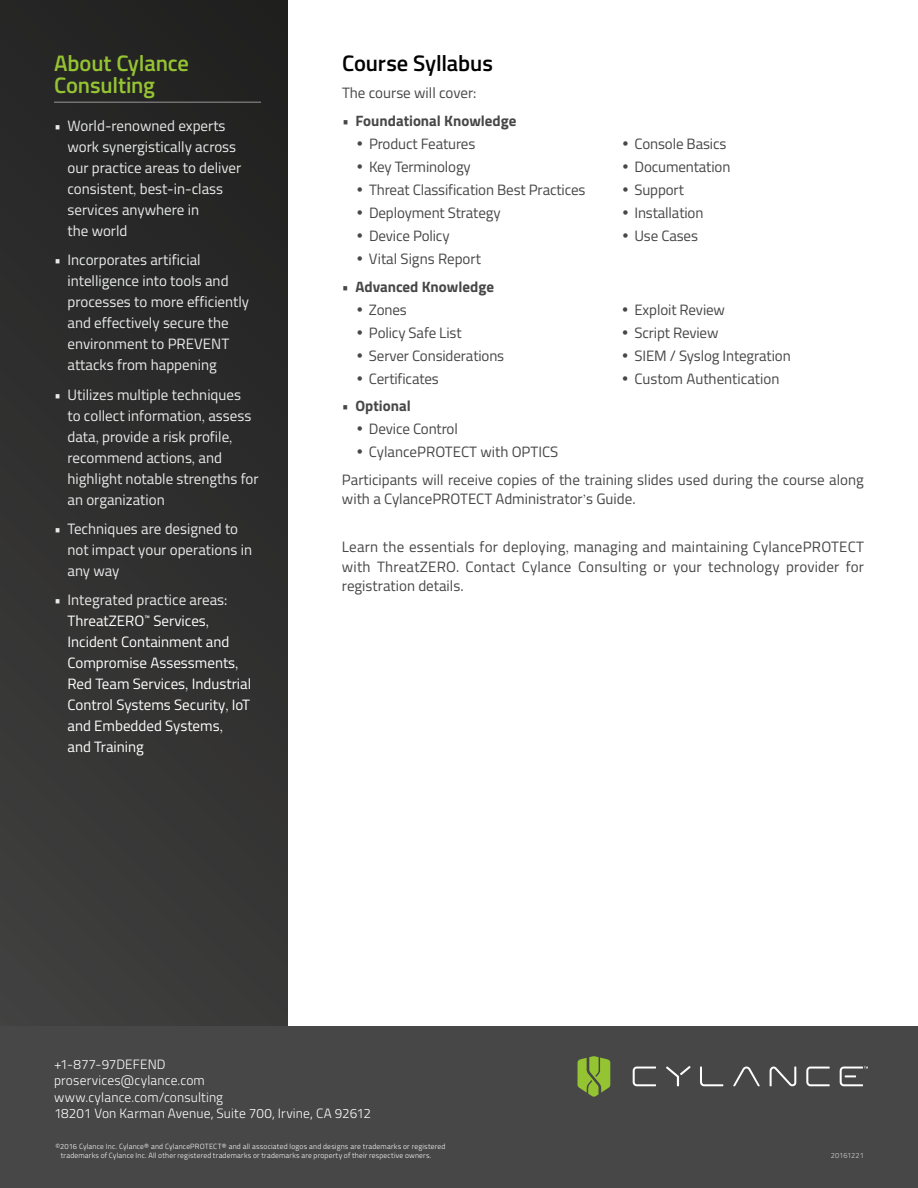
<style>
.page{position:relative;width:918px;height:1188px;background:#fff}
.page>*{position:absolute;margin:0;border:0;box-sizing:border-box;transform-origin:0 0}
.t1{font:600 22.5px/22.5px "Titillium";letter-spacing:-.005em;color:#95c432}
.t2{font:600 22.5px "Titillium";letter-spacing:-.005em;color:#000}
.t3{font:15px/19.5px "Titillium";letter-spacing:-.01em;color:#474747}
.t4{font:15px/21px "Titillium";color:#e9eaea}
.t5{font:15px/21px "Titillium";color:#fff}
.t6{font:700 15px "Titillium";color:#474747}
.t7{font:300 13.5px/16.5px "Titillium";letter-spacing:.01em;color:#fff}
.t8{font:300 7.5px/9px "Titillium";letter-spacing:.025em;color:#fff}
.t9{font:300 7.5px "Titillium";letter-spacing:-.01em;color:#d4d5d5}
.s1{font-family:"Apple Garamond"}
.s2{color:#e9eaea}
.s3{font-weight:400}
</style>
<div class="page">
<div style="left:0;top:0;width:288px;height:1188px;background:linear-gradient(to right,#333,#2c2b2b)"></div>
<div style="left:0;top:1026px;width:918px;height:162px;background:#474747"></div>
<svg style="left:578px;top:1056px;width:32px;height:41px"></svg>
<svg style="left:770px;top:1067px;width:26px;height:19px"></svg>
<svg style="left:633px;top:1067px;width:23px;height:19px"></svg>
<svg style="left:806px;top:1067px;width:24px;height:19px"></svg>
<svg style="left:666px;top:1066px;width:25px;height:20px"></svg>
<svg style="left:840px;top:1067px;width:28px;height:19px"></svg>
<svg style="left:700px;top:1067px;width:23px;height:19px"></svg>
<svg style="left:733px;top:1067px;width:27px;height:19px"></svg>
<hr style="left:54px;top:102px;width:207px;height:1px;background:#969798">
<h1 class="t1" style="left:54px;top:51px;width:137px">About Cylance<br>Consulting</h1>
<p class="t4" style="left:68px;top:115px;width:175px;text-indent:-14px">• World-renowned experts work synergistically across our practice areas to deliver consistent<span class="s1">,</span> best-in-class services anywhere in<br>the world</p>
<p class="t4" style="left:68px;top:249px;width:183px;text-indent:-14px">• Incorporates artificial intelligence into tools and processes to more efficiently and effectively secure the environment to PREVENT attacks from happening</p>
<p class="t4" style="left:68px;top:383px;width:193px;text-indent:-14px">• Utilizes multiple techniques<br>to collect information<span class="s1">,</span> assess data<span class="s1">,</span> provide a risk profile<span class="s1">, </span>recommend actions<span class="s1">,</span> and highlight notable strengths for an organization</p>
<p class="t4" style="left:68px;top:517px;width:186px;text-indent:-14px">• Techniques are designed to not impact your operations in any way</p>
<p class="t5" style="left:67px;top:588px;width:185px;text-indent:-13px"><span class="s2">• Integrated practice areas:<br></span>ThreatZERO<sup>™</sup> Services<span class="s1">,<br></span>Incident Containment and<br>Compromise Assessments<span class="s1">,<br></span>Red Team Services<span class="s1">,</span> Industrial<br>Control Systems Security<span class="s1">,</span> IoT and Embedded Systems<span class="s1">,<br></span>and Training</p>
<h1 class="t2" style="left:342px;top:46px;width:152px">Course Syllabus</h1>
<p class="t3" style="left:342px;top:83px;width:136px">The course will cover:</p>
<p class="t6" style="left:342px;top:109px;width:176px"><span class="s3">•</span> Foundational Knowledge</p>
<p class="t3" style="left:356px;top:133px;width:121px"><span class="s1">•</span> Product Features</p>
<p class="t3" style="left:356px;top:156px;width:117px"><span class="s1">•</span> Key Terminology</p>
<p class="t3" style="left:356px;top:179px;width:231px"><span class="s1">•</span> Threat Classification Best Practices</p>
<p class="t3" style="left:356px;top:202px;width:147px"><span class="s1">•</span> Deployment Strategy</p>
<p class="t3" style="left:356px;top:225px;width:96px"><span class="s1">•</span> Device Policy</p>
<p class="t3" style="left:355px;top:248px;width:127px"><span class="s1">•</span> Vital Signs Report</p>
<p class="t6" style="left:342px;top:275px;width:154px"><span class="s3">•</span> Advanced Knowledge</p>
<p class="t3" style="left:355px;top:299px;width:53px"><span class="s1">•</span> Zones</p>
<p class="t3" style="left:355px;top:322px;width:108px"><span class="s1">•</span> Policy Safe List</p>
<p class="t3" style="left:355px;top:345px;width:150px"><span class="s1">•</span> Server Considerations</p>
<p class="t3" style="left:355px;top:368px;width:85px"><span class="s1">•</span> Certificates</p>
<p class="t3" style="left:621px;top:133px;width:107px"><span class="s1">•</span> Console Basics</p>
<p class="t3" style="left:621px;top:156px;width:111px"><span class="s1">•</span> Documentation</p>
<p class="t3" style="left:621px;top:179px;width:64px"><span class="s1">•</span> Support</p>
<p class="t3" style="left:621px;top:202px;width:84px"><span class="s1">•</span> Installation</p>
<p class="t3" style="left:621px;top:225px;width:79px"><span class="s1">•</span> Use Cases</p>
<p class="t3" style="left:621px;top:299px;width:105px"><span class="s1">•</span> Exploit Review</p>
<p class="t3" style="left:621px;top:322px;width:99px"><span class="s1">•</span> Script Review</p>
<p class="t3" style="left:621px;top:345px;width:171px"><span class="s1">•</span> SIEM / Syslog Integration</p>
<p class="t3" style="left:621px;top:368px;width:160px"><span class="s1">•</span> Custom Authentication</p>
<p class="t6" style="left:342px;top:395px;width:70px"><span class="s3">•</span> Optional</p>
<p class="t3" style="left:355px;top:419px;width:104px"><span class="s1">•</span> Device Control</p>
<p class="t3" style="left:342px;top:438px;width:523px;line-height:27.6px;text-indent:14px"><span class="s1">•</span> CylancePROTECT with OPTICS<br>Participants will receive copies of the training slides used during the course along</p>
<p class="t3" style="left:342px;top:489px;width:295px">with a CylancePROTECT Administrator<span class="s1">’</span>s Guide.</p>
<p class="t3" style="left:342px;top:537px;width:523px;text-align:justify">Learn the essentials for deploying<span class="s1">,</span> managing and maintaining CylancePROTECT with ThreatZERO. Contact Cylance Consulting or your technology provider for registration details.</p>
<p class="t7" style="left:54px;top:1055px;width:319px">+1-877-97DEFEND<br>proservices@cylance.com www.cylance.com/consulting<br>18201 Von Karman Avenue, Suite 700, Irvine, CA 92612</p>
<p class="t8" style="left:61px;top:1141px;width:386px;text-indent:-5px">©2016 Cylance Inc. Cylance® and CylancePROTECT® and all associated logos and designs are trademarks or registered trademarks of Cylance Inc. All other registered trademarks or trademarks are property of their respective owners.</p>
<p class="t9" style="left:831px;top:1150px;width:35px">20161221</p>
</div>
